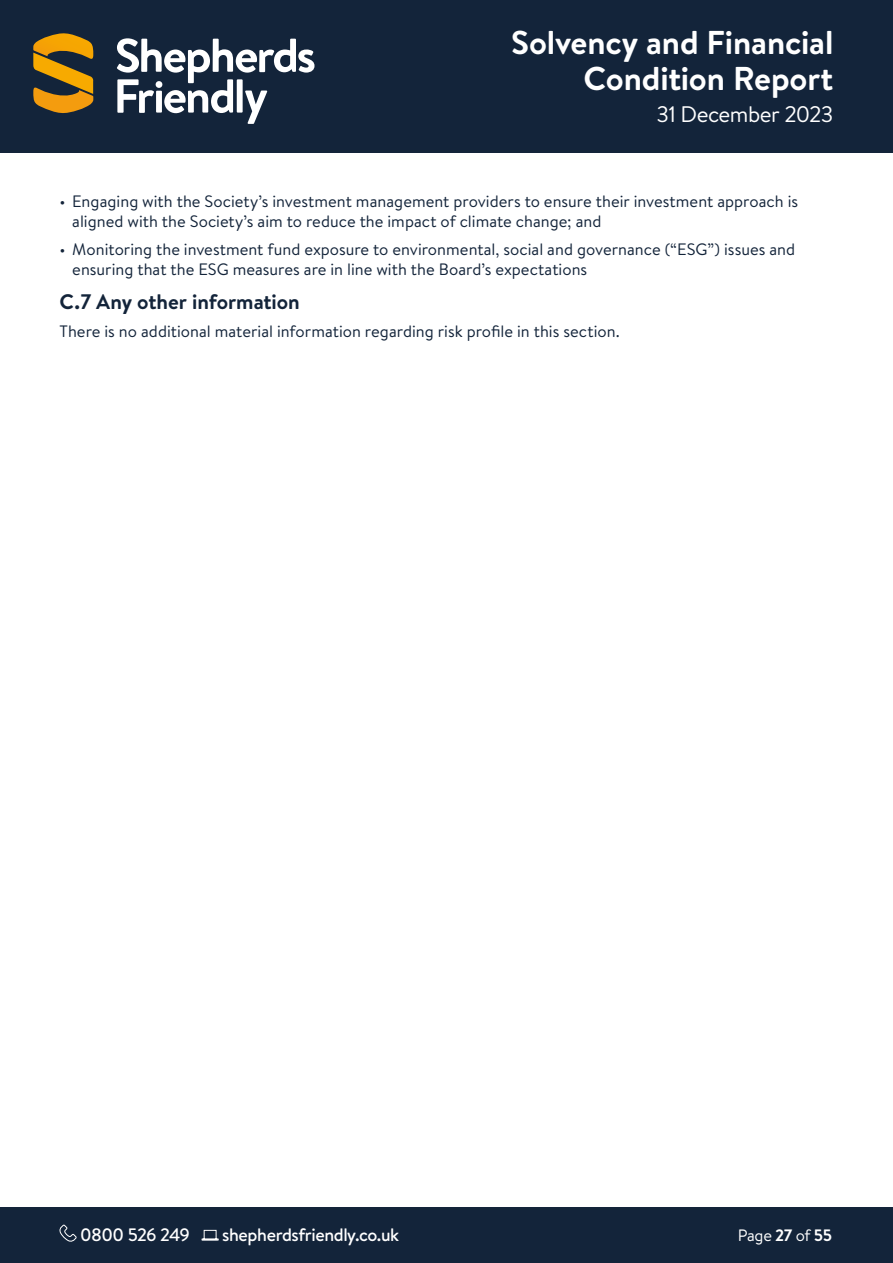
<style>
.page{position:relative;width:893px;height:1263px;background:#fff}
.page>*{position:absolute;margin:0;border:0;box-sizing:border-box;transform-origin:0 0}
.t1{font:700 33px/36px "Brandon Text";letter-spacing:-.005em;color:#fff;text-align:right}
.t2{font:22.5px "Brandon Text";letter-spacing:-.02em;color:#fff}
.t3{font:700 21px "Brandon Text";letter-spacing:-.005em;color:#13243a}
.t4{font:500 18px "Brandon Text";letter-spacing:-.025em;color:#fff}
.t5{font:500 18px "Brandon Text";letter-spacing:-.045em;color:#fff}
.t6{font:16.5px/19.8px "Brandon Text";color:#13243a}
.t7{font:16.5px "Brandon Text";letter-spacing:-.02em;color:#fff}
.s1{font-weight:700}
</style>
<div class="page">
<div style="left:0;top:1208px;width:893px;height:55px;background:#13243a"></div>
<svg style="left:59px;top:1224px;width:18px;height:18px"></svg>
<svg style="left:201px;top:1229px;width:18px;height:12px"></svg>
<div style="left:0;top:0;width:893px;height:153px;background:#13243a"></div>
<svg style="left:33px;top:33px;width:61px;height:80px"></svg>
<svg style="left:117px;top:38px;width:197px;height:86px"></svg>
<h1 class="t1" style="left:511px;top:24px;width:324px">Solvency and Financial<br>Condition Report</h1>
<h2 class="t2" style="left:656px;top:98px;width:179px">31 December 2023</h2>
<p class="t6" style="left:72px;top:191px;width:727px;text-indent:-13px">• Engaging with the Society’s investment management providers to ensure their investment approach is aligned with the Society’s aim to reduce the impact of climate change; and</p>
<p class="t6" style="left:72px;top:239px;width:724px;text-indent:-13px">• Monitoring the investment fund exposure to environmental, social and governance (“ESG”) issues and ensuring that the ESG measures are in line with the Board’s expectations</p>
<p class="t3" style="left:60px;top:287px;width:242px">C.7 Any other information</p>
<p class="t6" style="left:60px;top:321px;width:562px">There is no additional material information regarding risk profile in this section.</p>
<p class="t5" style="left:80px;top:1222px;width:111px">0800 526 249</p>
<p class="t4" style="left:222px;top:1222px;width:178px">shepherdsfriendly.co.uk</p>
<p class="t7" style="left:738px;top:1223px;width:96px">Page <span class="s1">27</span> of <span class="s1">55</span></p>
</div>
